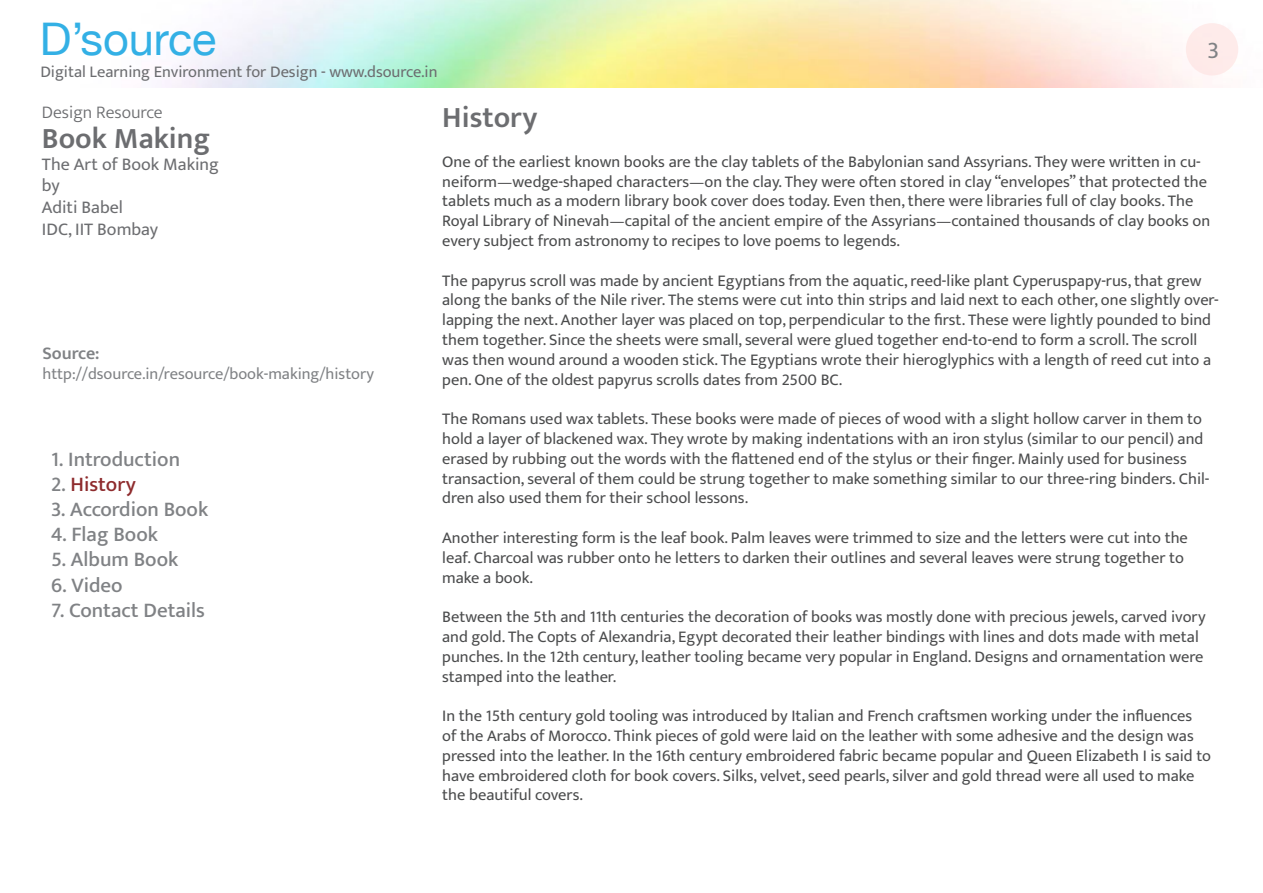
<style>
.page{position:relative;width:1263px;height:893px;background:#fff}
.page>*{position:absolute;margin:0;border:0;box-sizing:border-box;transform-origin:0 0}
.t1{font:45px "Helvetica Neue";color:#33b0e5}
.t2{font:600 30px "Ek Mukta";color:#6c6d70}
.t3{font:24px "Ek Mukta";color:#808285}
.t4{font:500 21px "Ek Mukta";color:#808285}
.t5{font:500 21px "Ek Mukta";color:#8e2b2d}
.t6{font:18px "Ek Mukta";color:#6c6d70}
.t7{font:300 18px "Ek Mukta";color:#6c6d70}
.t8{font:600 18px "Ek Mukta";color:#808285}
.t9{font:16.5px/19.8px "Ek Mukta";color:#4b4c4d}
.t10{font:16.5px "Ek Mukta";color:#6c6d70}
.t11{font:16.5px "Ek Mukta";color:#808285}
.s1{color:#808285}
</style>
<div class="page">
<div style="left:1186px;top:23px;width:52px;height:52px;background:#feebea;border-radius:50%"></div>
<h1 class="t1" style="left:40px;top:12px;width:178px">D’source</h1>
<p class="t10" style="left:40px;top:62px;width:399px">Digital Learning Environment for Design - www.dsource.in</p>
<h3 class="t3" style="left:1207px;top:35px;width:13px">3</h3>
<p class="t7" style="left:42px;top:101px;width:122px">Design Resource</p>
<p class="t2" style="left:42px;top:120px;width:170px">Book Making</p>
<p class="t6" style="left:42px;top:153px;width:178px">The Art of Book Making</p>
<p class="t6" style="left:42px;top:175px;width:19px">by</p>
<p class="t6" style="left:42px;top:196px;width:82px">Aditi Babel</p>
<p class="t6" style="left:42px;top:218px;width:118px">IDC, IIT Bombay</p>
<p class="t8" style="left:43px;top:343px;width:59px">Source:</p>
<p class="t11" style="left:43px;top:364px;width:333px">http://dsource.in/resource/book-making/history</p>
<p class="t4" style="left:51px;top:446px;width:131px">1. Introduction</p>
<p class="t5" style="left:51px;top:471px;width:86px"><span class="s1">2.</span> History</p>
<p class="t4" style="left:51px;top:496px;width:159px">3. Accordion Book</p>
<p class="t4" style="left:51px;top:522px;width:108px">4. Flag Book</p>
<p class="t4" style="left:51px;top:547px;width:129px">5. Album Book</p>
<p class="t4" style="left:51px;top:572px;width:73px">6. Video</p>
<p class="t4" style="left:51px;top:597px;width:155px">7. Contact Details</p>
<p class="t2" style="left:442px;top:99px;width:97px">History</p>
<p class="t9" style="left:442px;top:151px;width:769px">One of the earliest known books are the clay tablets of the Babylonian sand Assyrians. They were written in cu&shy;neiform—wedge-shaped characters—on the clay. They were often stored in clay “envelopes” that protected the tablets much as a modern library book cover does today. Even then, there were libraries full of clay books. The Royal Library of Ninevah—capital of the ancient empire of the Assyrians—contained thousands of clay books on every subject from astronomy to recipes to love poems to legends.</p>
<p class="t9" style="left:442px;top:270px;width:778px">The papyrus scroll was made by ancient Egyptians from the aquatic, reed-like plant Cyperuspapy-rus, that grew along the banks of the Nile river. The stems were cut into thin strips and laid next to each other, one slightly over&shy;lapping the next. Another layer was placed on top, perpendicular to the first. These were lightly pounded to bind them together. Since the sheets were small, several were glued together end-to-end to form a scroll. The scroll was then wound around a wooden stick. The Egyptians wrote their hieroglyphics with a length of reed cut into a pen. One of the oldest papyrus scrolls dates from 2500 BC.</p>
<p class="t9" style="left:442px;top:408px;width:769px">The Romans used wax tablets. These books were made of pieces of wood with a slight hollow carver in them to hold a layer of blackened wax. They wrote by making indentations with an iron stylus (similar to our pencil) and erased by rubbing out the words with the flattened end of the stylus or their finger. Mainly used for business transaction, several of them could be strung together to make something similar to our three-ring binders. Chil&shy;dren also used them for their school lessons.</p>
<p class="t9" style="left:442px;top:527px;width:747px">Another interesting form is the leaf book. Palm leaves were trimmed to size and the letters were cut into the leaf. Charcoal was rubber onto he letters to darken their outlines and several leaves were strung together to make a book.</p>
<p class="t9" style="left:442px;top:606px;width:765px">Between the 5th and 11th centuries the decoration of books was mostly done with precious jewels, carved ivory and gold. The Copts of Alexandria, Egypt decorated their leather bindings with lines and dots made with metal punches. In the 12th century, leather tooling became very popular in England. Designs and ornamentation were stamped into the leather.</p>
<p class="t9" style="left:442px;top:705px;width:770px">In the 15th century gold tooling was introduced by Italian and French craftsmen working under the influences<br>of the Arabs of Morocco. Think pieces of gold were laid on the leather with some adhesive and the design was pressed into the leather. In the 16th century embroidered fabric became popular and Queen Elizabeth I is said to have embroidered cloth for book covers. Silks, velvet, seed pearls, silver and gold thread were all used to make the beautiful covers.</p>
</div>
